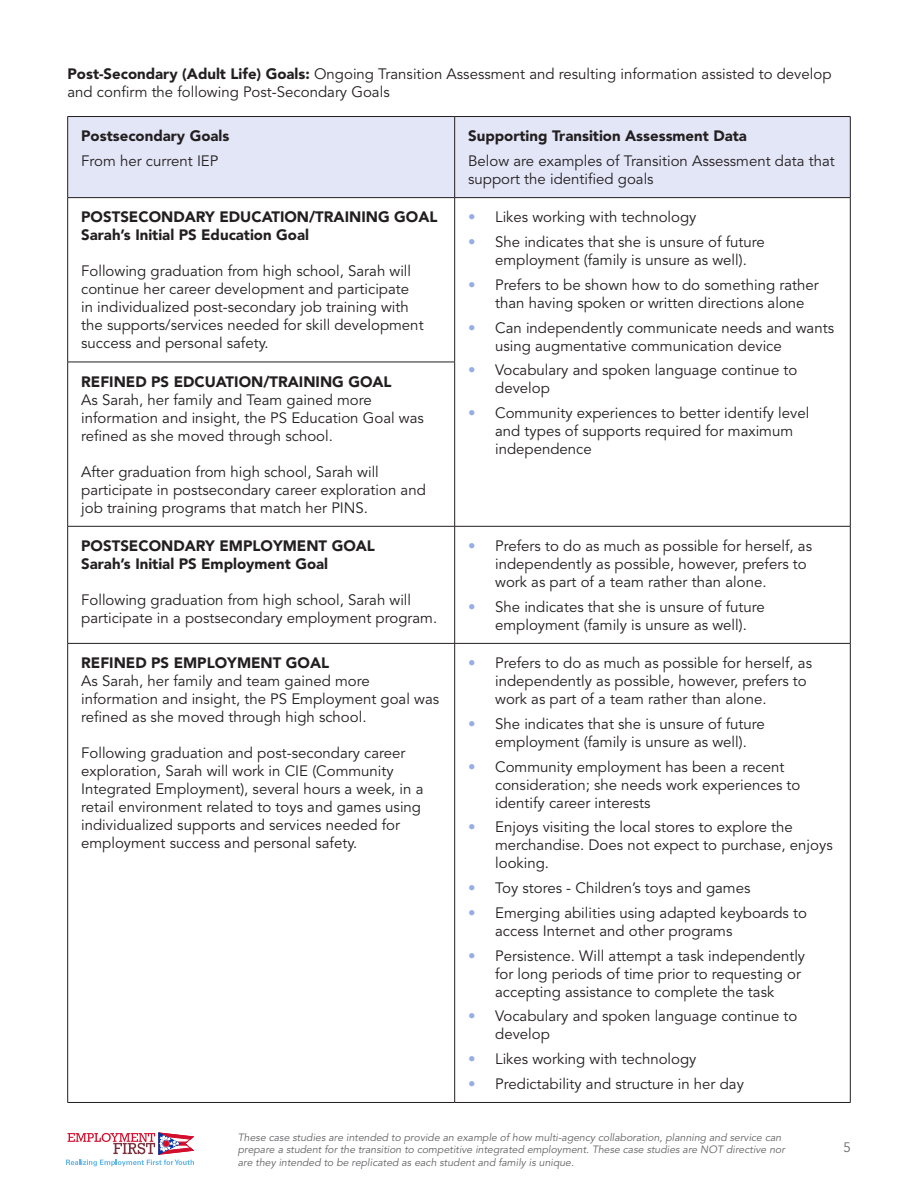
<style>
.page{position:relative;width:918px;height:1188px;background:#fff}
.page>*{position:absolute;margin:0;border:0;box-sizing:border-box;transform-origin:0 0}
.Body_Text{font:15px/18px "Avenir LT Std";color:#231f20}
.Body_Text-2{font:900 15px "Avenir LT Std";color:#231f20}
.Header_3{font:900 15px "Avenir LT Std";color:#231f20}
.t1{font:300 13.5px "Avenir LT Std";color:#57585a}
.t2{font:italic 10.5px/12.6px "Avenir LT Std";color:#636366}
.s1{font-weight:900}
.s2{color:#97aee5}
</style>
<div class="page">
<svg style="left:68px;top:1133px;width:125px;height:21px"></svg>
<svg style="left:66px;top:1160px;width:128px;height:6px"></svg>
<div style="left:68px;top:117px;width:782px;height:80px;background:#e3e6f7"></div>
<hr style="left:68px;top:116px;width:387px;height:1px;background:#231f20">
<hr style="left:67px;top:117px;width:1px;height:80px;background:#231f20">
<hr style="left:455px;top:116px;width:395px;height:1px;background:#231f20">
<hr style="left:454px;top:117px;width:1px;height:80px;background:#231f20">
<hr style="left:850px;top:117px;width:1px;height:80px;background:#231f20">
<hr style="left:68px;top:197px;width:387px;height:1px;background:#231f20">
<hr style="left:67px;top:198px;width:1px;height:164px;background:#231f20">
<hr style="left:455px;top:197px;width:395px;height:1px;background:#231f20">
<hr style="left:454px;top:198px;width:1px;height:164px;background:#231f20">
<hr style="left:850px;top:198px;width:1px;height:164px;background:#231f20">
<hr style="left:850px;top:362px;width:1px;height:164px;background:#231f20">
<hr style="left:850px;top:526px;width:1px;height:117px;background:#231f20">
<hr style="left:850px;top:644px;width:1px;height:458px;background:#231f20">
<hr style="left:68px;top:362px;width:387px;height:1px;background:#231f20">
<hr style="left:67px;top:362px;width:1px;height:164px;background:#231f20">
<hr style="left:454px;top:362px;width:1px;height:164px;background:#231f20">
<hr style="left:67px;top:526px;width:1px;height:117px;background:#231f20">
<hr style="left:454px;top:526px;width:1px;height:117px;background:#231f20">
<hr style="left:67px;top:644px;width:1px;height:458px;background:#231f20">
<hr style="left:454px;top:644px;width:1px;height:458px;background:#231f20">
<hr style="left:68px;top:526px;width:387px;height:1px;background:#231f20">
<hr style="left:68px;top:643px;width:387px;height:1px;background:#231f20">
<hr style="left:68px;top:1102px;width:387px;height:1px;background:#231f20">
<hr style="left:455px;top:526px;width:395px;height:1px;background:#231f20">
<hr style="left:455px;top:643px;width:395px;height:1px;background:#231f20">
<hr style="left:455px;top:1102px;width:395px;height:1px;background:#231f20">
<p class="Body_Text" style="left:68px;top:65px;width:766px"><span class="s1">Post-Secondary (Adult Life) Goals:</span> Ongoing Transition Assessment and resulting information assisted to develop and confirm the following Post-Secondary Goals</p>
<h3 class="Header_3" style="left:81px;top:127px;width:150px">Postsecondary Goals</h3>
<p class="Body_Text" style="left:81px;top:152px;width:139px">From her current IEP</p>
<h3 class="Header_3" style="left:468px;top:127px;width:280px">Supporting Transition Assessment Data</h3>
<p class="Body_Text" style="left:468px;top:152px;width:368px">Below are examples of Transition Assessment data that support the identified goals</p>
<p class="Body_Text-2" style="left:81px;top:208px;width:358px">POSTSECONDARY EDUCATION/TRAINING GOAL</p>
<p class="Body_Text-2" style="left:81px;top:226px;width:229px">Sarah’s Initial PS Education Goal</p>
<p class="Body_Text" style="left:81px;top:263px;width:344px">Following graduation from high school, Sarah will continue her career development and participate in individualized post-secondary job training with the supports/services needed for skill development success and personal safety.</p>
<p class="Body_Text-2" style="left:81px;top:373px;width:312px">REFINED PS EDCUATION/TRAINING GOAL</p>
<p class="Body_Text" style="left:81px;top:391px;width:344px">As Sarah, her family and Team gained more information and insight, the PS Education Goal was refined as she moved through school.</p>
<p class="Body_Text" style="left:81px;top:463px;width:346px">After graduation from high school, Sarah will participate in postsecondary career exploration and job training programs that match her PINS.</p>
<p class="Body_Text-2" style="left:81px;top:537px;width:295px">POSTSECONDARY EMPLOYMENT GOAL</p>
<p class="Body_Text-2" style="left:81px;top:555px;width:248px">Sarah’s Initial PS Employment Goal</p>
<p class="Body_Text" style="left:81px;top:591px;width:358px">Following graduation from high school, Sarah will participate in a postsecondary employment program.</p>
<p class="Body_Text-2" style="left:81px;top:654px;width:250px">REFINED PS EMPLOYMENT GOAL</p>
<p class="Body_Text" style="left:81px;top:672px;width:360px">As Sarah, her family and team gained more information and insight, the PS Employment goal was refined as she moved through high school.</p>
<p class="Body_Text" style="left:81px;top:744px;width:344px">Following graduation and post-secondary career exploration, Sarah will work in CIE (Community Integrated Employment), several hours a week, in a retail environment related to toys and games using individualized supports and services needed for employment success and personal safety.</p>
<p class="Body_Text" style="left:468px;top:209px;width:230px"><span class="s2">•</span> Likes working with technology</p>
<p class="Body_Text" style="left:468px;top:233px;width:298px;text-align:center"><span class="s2">•</span> She indicates that she is unsure of future employment (family is unsure as well).</p>
<p class="Body_Text" style="left:495px;top:276px;width:325px;text-indent:-27px"><span class="s2">•</span> Prefers to be shown how to do something rather than having spoken or written directions alone</p>
<p class="Body_Text" style="left:495px;top:319px;width:340px;text-indent:-27px"><span class="s2">•</span> Can independently communicate needs and wants using augmentative communication device</p>
<p class="Body_Text" style="left:495px;top:362px;width:304px;text-indent:-27px"><span class="s2">•</span> Vocabulary and spoken language continue to develop</p>
<p class="Body_Text" style="left:495px;top:404px;width:316px;text-indent:-27px"><span class="s2">•</span> Community experiences to better identify level and types of supports required for maximum independence</p>
<p class="Body_Text" style="left:495px;top:537px;width:318px;text-indent:-27px"><span class="s2">•</span> Prefers to do as much as possible for herself, as independently as possible, however, prefers to work as part of a team rather than alone.</p>
<p class="Body_Text" style="left:468px;top:598px;width:298px;text-align:center"><span class="s2">•</span> She indicates that she is unsure of future employment (family is unsure as well).</p>
<p class="Body_Text" style="left:495px;top:654px;width:318px;text-indent:-27px"><span class="s2">•</span> Prefers to do as much as possible for herself, as independently as possible, however, prefers to work as part of a team rather than alone.</p>
<p class="Body_Text" style="left:468px;top:715px;width:298px;text-align:center"><span class="s2">•</span> She indicates that she is unsure of future employment (family is unsure as well).</p>
<p class="Body_Text" style="left:495px;top:758px;width:307px;text-indent:-27px"><span class="s2">•</span> Community employment has been a recent consideration; she needs work experiences to identify career interests</p>
<p class="Body_Text" style="left:495px;top:819px;width:339px;text-indent:-27px"><span class="s2">•</span> Enjoys visiting the local stores to explore the merchandise. Does not expect to purchase, enjoys looking.</p>
<p class="Body_Text" style="left:468px;top:879px;width:284px"><span class="s2">•</span> Toy stores - Children’s toys and games</p>
<p class="Body_Text" style="left:495px;top:904px;width:313px;text-indent:-27px"><span class="s2">•</span> Emerging abilities using adapted keyboards to access Internet and other programs</p>
<p class="Body_Text" style="left:495px;top:947px;width:312px;text-indent:-27px"><span class="s2">•</span> Persistence. Will attempt a task independently for long periods of time prior to requesting or accepting assistance to complete the task</p>
<p class="Body_Text" style="left:495px;top:1008px;width:304px;text-indent:-27px"><span class="s2">•</span> Vocabulary and spoken language continue to develop</p>
<p class="Body_Text" style="left:468px;top:1050px;width:230px"><span class="s2">•</span> Likes working with technology</p>
<p class="Body_Text" style="left:468px;top:1075px;width:277px"><span class="s2">•</span> Predictability and structure in her day</p>
<p class="t2" style="left:238px;top:1131px;width:549px">These case studies are intended to provide an example of how multi-agency collaboration, planning and service can prepare a student for the transition to competitive integrated employment. These case studies are NOT directive nor are they intended to be replicated as each student and family is unique.</p>
<p class="t1" style="left:843px;top:1139px;width:9px">5</p>
</div>
